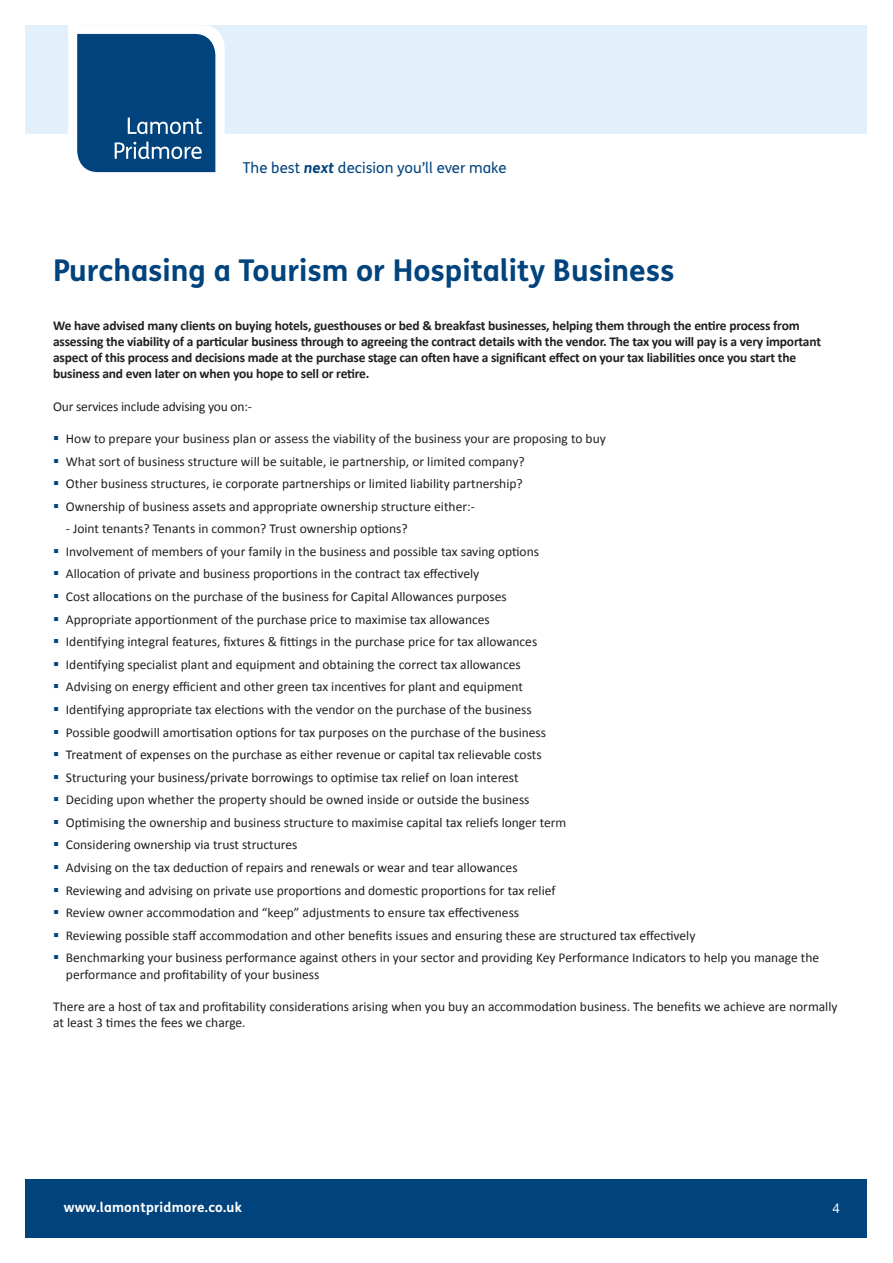
<style>
.page{position:relative;width:893px;height:1263px;background:#fff}
.page>*{position:absolute;margin:0;border:0;box-sizing:border-box;transform-origin:0 0}
.t1{font:700 30px "FS Me";color:#01437c}
.t2{font:15px "FS Me";color:#01437c}
.t3{font:13.5px/16.2px "Calibri";color:#231f20}
.t4{font:700 13.5px/16.2px "Calibri";letter-spacing:-.015em;color:#231f20}
.t5{font:700 13.5px "FS Me";letter-spacing:.015em;color:#fff}
.t6{font:13.5px "Helvetica Neue";color:#fff}
.s1{font-weight:700;font-style:italic}
.s2{color:#01437c}
</style>
<div class="page">
<div style="left:26px;top:1179px;width:841px;height:58px;background:#01437c"></div>
<div style="left:26px;top:26px;width:841px;height:108px;background:#e1f0fa"></div>
<svg style="left:68px;top:26px;width:157px;height:147px;background:#376b98"></svg>
<p class="t2" style="left:243px;top:158px;width:265px">The best <span class="s1">next</span> decision you’ll ever make</p>
<p class="t1" style="left:53px;top:247px;width:623px">Purchasing a Tourism or Hospitality Business</p>
<p class="t4" style="left:53px;top:317px;width:769px">We have advised many clients on buying hotels, guesthouses or bed &amp; breakfast businesses, helping them through the entire process from assessing the viability of a particular business through to agreeing the contract details with the vendor. The tax you will pay is a very important aspect of this process and decisions made at the purchase stage can often have a significant effect on your tax liabilities once you start the business and even later on when you hope to sell or retire.</p>
<p class="t3" style="left:53px;top:398px;width:200px">Our services include advising you on:-</p>
<p class="t3" style="left:53px;top:430px;width:554px"><span class="s2">▪</span> How to prepare your business plan or assess the viability of the business your are proposing to buy</p>
<p class="t3" style="left:53px;top:453px;width:473px"><span class="s2">▪</span> What sort of business structure will be suitable, ie partnership, or limited company?</p>
<p class="t3" style="left:53px;top:476px;width:471px"><span class="s2">▪</span> Other business structures, ie corporate partnerships or limited liability partnership?</p>
<p class="t3" style="left:53px;top:498px;width:423px"><span class="s2">▪</span> Ownership of business assets and appropriate ownership structure either:-</p>
<p class="t3" style="left:66px;top:521px;width:343px">- Joint tenants? Tenants in common? Trust ownership options?</p>
<p class="t3" style="left:53px;top:543px;width:487px"><span class="s2">▪</span> Involvement of members of your family in the business and possible tax saving options</p>
<p class="t3" style="left:53px;top:566px;width:428px"><span class="s2">▪</span> Allocation of private and business proportions in the contract tax effectively</p>
<p class="t3" style="left:53px;top:588px;width:455px"><span class="s2">▪</span> Cost allocations on the purchase of the business for Capital Allowances purposes</p>
<p class="t3" style="left:53px;top:611px;width:438px"><span class="s2">▪</span> Appropriate apportionment of the purchase price to maximise tax allowances</p>
<p class="t3" style="left:53px;top:634px;width:486px"><span class="s2">▪</span> Identifying integral features, fixtures &amp; fittings in the purchase price for tax allowances</p>
<p class="t3" style="left:53px;top:656px;width:469px"><span class="s2">▪</span> Identifying specialist plant and equipment and obtaining the correct tax allowances</p>
<p class="t3" style="left:53px;top:679px;width:471px"><span class="s2">▪</span> Advising on energy efficient and other green tax incentives for plant and equipment</p>
<p class="t3" style="left:53px;top:701px;width:480px"><span class="s2">▪</span> Identifying appropriate tax elections with the vendor on the purchase of the business</p>
<p class="t3" style="left:53px;top:724px;width:494px"><span class="s2">▪</span> Possible goodwill amortisation options for tax purposes on the purchase of the business</p>
<p class="t3" style="left:53px;top:746px;width:490px"><span class="s2">▪</span> Treatment of expenses on the purchase as either revenue or capital tax relievable costs</p>
<p class="t3" style="left:53px;top:769px;width:467px"><span class="s2">▪</span> Structuring your business/private borrowings to optimise tax relief on loan interest</p>
<p class="t3" style="left:53px;top:792px;width:478px"><span class="s2">▪</span> Deciding upon whether the property should be owned inside or outside the business</p>
<p class="t3" style="left:53px;top:814px;width:515px"><span class="s2">▪</span> Optimising the ownership and business structure to maximise capital tax reliefs longer term</p>
<p class="t3" style="left:53px;top:837px;width:246px"><span class="s2">▪</span> Considering ownership via trust structures</p>
<p class="t3" style="left:53px;top:859px;width:466px"><span class="s2">▪</span> Advising on the tax deduction of repairs and renewals or wear and tear allowances</p>
<p class="t3" style="left:53px;top:882px;width:504px"><span class="s2">▪</span> Reviewing and advising on private use proportions and domestic proportions for tax relief</p>
<p class="t3" style="left:53px;top:905px;width:468px"><span class="s2">▪</span> Review owner accommodation and “keep” adjustments to ensure tax effectiveness</p>
<p class="t3" style="left:53px;top:927px;width:644px"><span class="s2">▪</span> Reviewing possible staff accommodation and other benefits issues and ensuring these are structured tax effectively</p>
<p class="t3" style="left:66px;top:950px;width:755px;text-indent:-13px"><span class="s2">▪</span> Benchmarking your business performance against others in your sector and providing Key Performance Indicators to help you manage the performance and profitability of your business</p>
<p class="t3" style="left:53px;top:998px;width:786px">There are a host of tax and profitability considerations arising when you buy an accommodation business. The benefits we achieve are normally at least 3 times the fees we charge.</p>
<p class="t5" style="left:64px;top:1196px;width:180px">www.lamontpridmore.co.uk</p>
<p class="t6" style="left:832px;top:1200px;width:9px">4</p>
</div>
